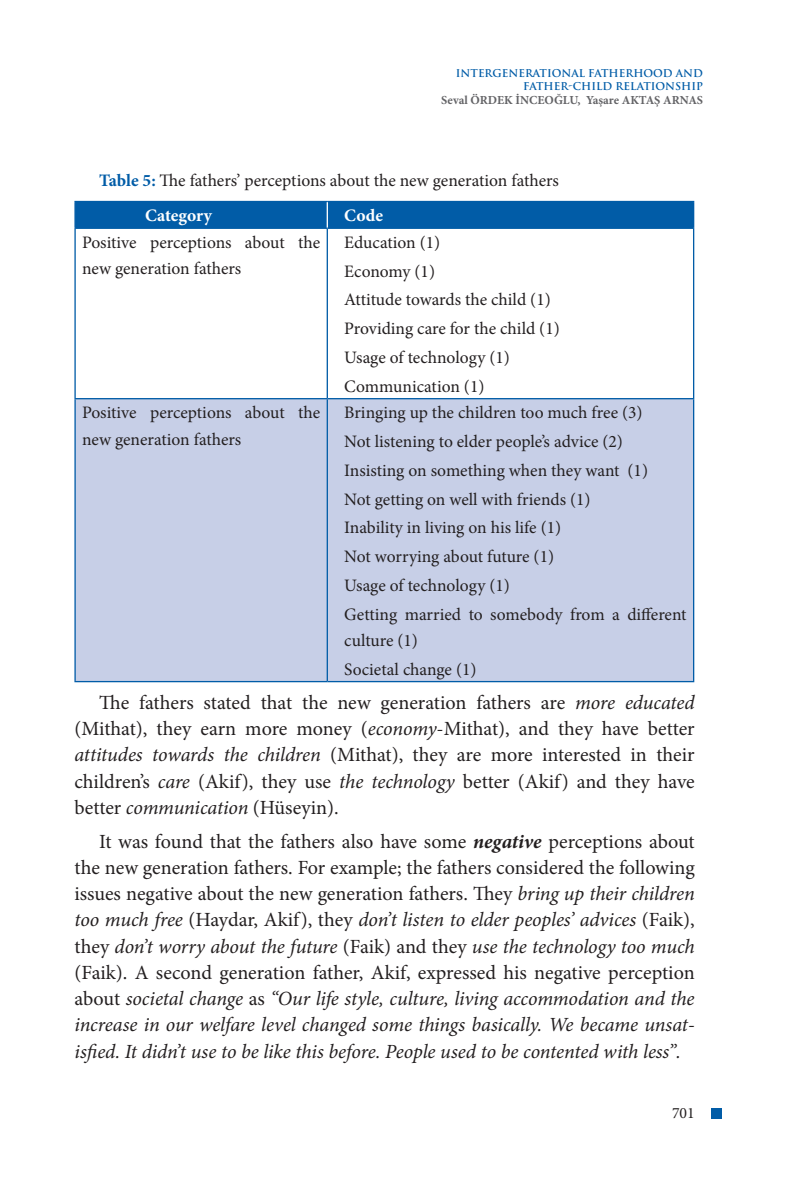
<style>
.page{position:relative;width:794px;height:1191px;background:#fff}
.page>*{position:absolute;margin:0;border:0;box-sizing:border-box;transform-origin:0 0}
.t1{font:italic 20.12px/26.2px "Minion Pro";letter-spacing:-.01em;color:#231f20;text-align:justify}
.t2{font:20.12px/26.2px "Minion Pro";color:#231f20;text-align:justify}
.t3{font:17.5px/28.7px "Minion Pro";color:#231f20}
.t4{font:700 17.5px "Minion Pro";color:#fff}
.t5{font:15.75px "Minion Pro";color:#231f20}
.t6{font:700 12.25px "Minion Pro";color:#636366}
.t7{font:700 10.5px/12.6px "Trajan Pro";color:#015ca7;text-align:right}
.s1{font-weight:700;color:#015ca7}
.s2{font-weight:700;color:#fff}
.s3{font-style:italic}
.s4{font-style:normal}
.s5{font-weight:700}
</style>
<div class="page">
<div style="left:710px;top:1107px;width:11px;height:11px;background:#015ca7"></div>
<div style="left:76px;top:399px;width:617px;height:282px;background:#c7cfe7"></div>
<hr style="left:74px;top:201px;width:253px;height:1px;background:#015ca7">
<hr style="left:74px;top:202px;width:2px;height:26px;background:#015ca7">
<hr style="left:74px;top:228px;width:253px;height:1px;background:#015ca7">
<hr style="left:74px;top:229px;width:2px;height:169px;background:#015ca7">
<hr style="left:327px;top:228px;width:367px;height:1px;background:#015ca7">
<hr style="left:327px;top:229px;width:1px;height:169px;background:#015ca7">
<hr style="left:693px;top:229px;width:1px;height:169px;background:#015ca7">
<hr style="left:74px;top:398px;width:253px;height:1px;background:#015ca7">
<hr style="left:74px;top:399px;width:2px;height:282px;background:#015ca7">
<hr style="left:327px;top:398px;width:367px;height:1px;background:#015ca7">
<hr style="left:327px;top:399px;width:1px;height:282px;background:#015ca7">
<hr style="left:693px;top:399px;width:1px;height:282px;background:#015ca7">
<hr style="left:74px;top:681px;width:253px;height:1px;background:#015ca7">
<hr style="left:327px;top:681px;width:367px;height:1px;background:#015ca7">
<div style="left:76px;top:201px;width:618px;height:27px;background:#015ca7"></div>
<p class="t7" style="left:456px;top:67px;width:249px">INTERGENERATIONAL FATHERHOOD AND<br>FATHER-CHILD RELATIONSHIP</p>
<p class="t6" style="left:441px;top:91px;width:263px">Seval ÖRDEK İNCEOĞLU, Yaşare AKTAŞ ARNAS</p>
<p class="t3" style="left:145px;top:163px;width:415px;line-height:34.8px;text-indent:-46px"><span class="s1">Table 5:</span> The fathers’ perceptions about the new generation fathers<br><span class="s2">Category</span></p>
<p class="t4" style="left:344px;top:203px;width:40px">Code</p>
<p class="t3" style="left:82px;top:229px;width:240px;line-height:26.2px">Positive perceptions about the new generation fathers</p>
<p class="t3" style="left:344px;top:228px;width:217px">Education (1)<br>Economy (1)<br>Attitude towards the child (1)<br>Providing care for the child (1)<br>Usage of technology (1)<br>Communication (1)</p>
<p class="t3" style="left:82px;top:400px;width:240px;line-height:26.2px">Positive perceptions about the new generation fathers</p>
<p class="t3" style="left:344px;top:398px;width:344px">Bringing up the children too much free (3)<br>Not listening to elder people’s advice (2)<br>Insisting on something when they want (1)<br>Not getting on well with friends (1)<br>Inability in living on his life (1)<br>Not worrying about future (1)<br>Usage of technology (1)<br>Getting married to somebody from a different</p>
<p class="t3" style="left:344px;top:626px;width:134px">culture (1)<br>Societal change (1)</p>
<p class="t2" style="left:74px;top:689px;width:622px;text-indent:25px">The fathers stated that the new generation fathers are <span class="s3">more educated </span>(Mithat), they earn more money (<span class="s3">economy</span>-Mithat), and they have better <span class="s3">attitudes towards the children</span> (Mithat), they are more interested in their children’s <span class="s3">care</span> (Akif), they use <span class="s3">the technology</span> better (Akif) and they have better <span class="s3">communication</span> (Hüseyin).</p>
<p class="t1" style="left:74px;top:828px;width:622px;text-indent:25px"><span class="s4">It was found that the fathers also have some</span> <span class="s5">negative</span> <span class="s4">perceptions about the new generation fathers. For example; the fathers considered the following issues negative about the new generation fathers. They</span> bring up their children too much free <span class="s4">(Haydar, Akif), they</span> don’t listen to elder peoples’ advices <span class="s4">(Faik), they</span> don’t worry about the future <span class="s4">(Faik) and they</span> use the technology too much <span class="s4">(Faik). A second generation father, Akif, expressed his negative perception about</span> societal change <span class="s4">as</span> “Our life style, culture, living accommodation and the increase in our welfare level changed some things basically. We became unsat&shy;isfied. It didn’t use to be like this before. People used to be contented with less”.</p>
<p class="t5" style="left:672px;top:1102px;width:24px">701</p>
</div>
